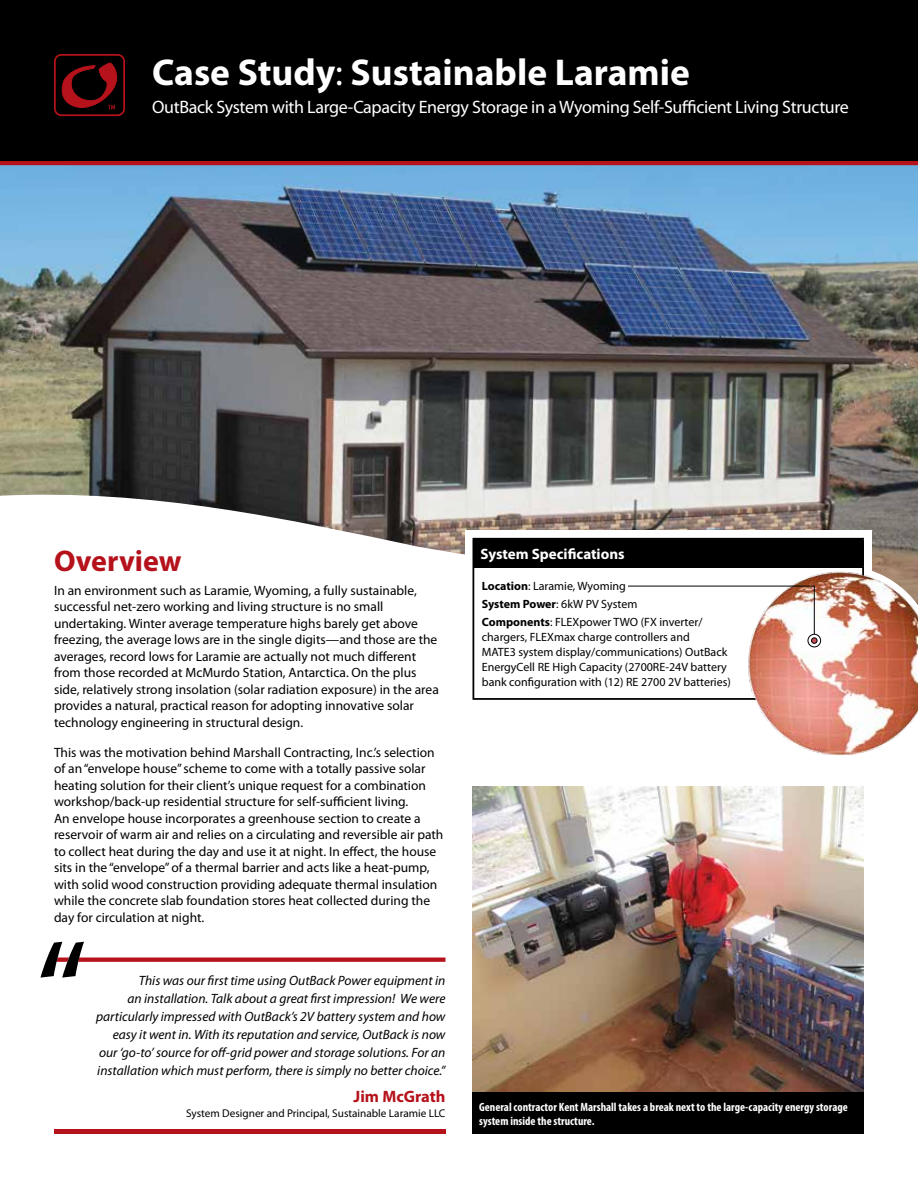
<style>
.page{position:relative;width:918px;height:1188px;background:#fff}
.page>*{position:absolute;margin:0;border:0;box-sizing:border-box;transform-origin:0 0}
.t1{font:700 37.5px "Myriad Pro";color:#fff}
.t2{font:700 30px "Myriad Pro";color:#b5121b}
.t3{font:18px "Myriad Pro";letter-spacing:-.02em;color:#fff}
.t4{font:700 16.5px "Myriad Pro";color:#b5121b}
.t5{font:700 15px "Myriad Pro";color:#fff}
.t6{font:13.5px/16.5px "Myriad Pro";color:#000}
.t7{font:italic 13.5px/18px "Myriad Pro";color:#000;text-align:right}
.t8{font:12px/15px "Myriad Pro";color:#000}
.t9{font:700 condensed 12px/13.5px "Myriad Pro";color:#fff}
.t10{font:11.25px "Myriad Pro";color:#000}
.s1{font-weight:400}
.s2{font-weight:700}
</style>
<div class="page">
<div style="left:0;top:0;width:918px;height:161px;background:#000"></div>
<div style="left:54px;top:54px;width:71px;height:62px;border:2px solid #b5121b;border-radius:6px"></div>
<svg style="left:61px;top:62px;width:57px;height:47px"></svg>
<hr style="left:0;top:161px;width:918px;height:4px;background:#b5121b">
<img style="left:0;top:165px;width:918px;height:400px">
<div style="left:465px;top:530px;width:407px;height:159px;background:#fff"></div>
<div style="left:473px;top:539px;width:390px;height:28px;background:#000"></div>
<hr style="left:472px;top:538px;width:392px;height:2px;background:#000">
<hr style="left:472px;top:540px;width:2px;height:26px;background:#000">
<hr style="left:862px;top:540px;width:2px;height:26px;background:#000">
<hr style="left:472px;top:566px;width:392px;height:2px;background:#000">
<hr style="left:472px;top:568px;width:2px;height:130px;background:#000">
<hr style="left:472px;top:698px;width:392px;height:2px;background:#000">
<hr style="left:54px;top:1130px;width:392px;height:4px;background:#b5121b">
<svg style="left:40px;top:942px;width:406px;height:36px"></svg>
<svg style="left:628px;top:565px;width:290px;height:190px"></svg>
<img style="left:472px;top:786px;width:392px;height:307px">
<div style="left:472px;top:1093px;width:392px;height:41px;background:#000"></div>
<h1 class="t1" style="left:152px;top:51px;width:539px">Case Study<span class="s1">:</span> Sustainable Laramie</h1>
<h3 class="t3" style="left:152px;top:97px;width:698px">OutBack System with Large-Capacity Energy Storage in a Wyoming Self-Sufficient Living Structure</h3>
<h2 class="t2" style="left:54px;top:544px;width:129px">Overview</h2>
<p class="t6" style="left:54px;top:582px;width:386px">In an environment such as Laramie, Wyoming, a fully sustainable, successful net-zero working and living structure is no small undertaking. Winter average temperature highs barely get above freezing, the average lows are in the single digits—and those are the averages, record lows for Laramie are actually not much different from those recorded at McMurdo Station, Antarctica. On the plus side, relatively strong insolation (solar radiation exposure) in the area provides a natural, practical reason for adopting innovative solar technology engineering in structural design.</p>
<p class="t6" style="left:54px;top:744px;width:391px">This was the motivation behind Marshall Contracting, Inc.’s selection of an “envelope house” scheme to come with a totally passive solar heating solution for their client’s unique request for a combination workshop/back-up residential structure for self-sufficient living.<br>An envelope house incorporates a greenhouse section to create a reservoir of warm air and relies on a circulating and reversible air path to collect heat during the day and use it at night. In effect, the house sits in the “envelope” of a thermal barrier and acts like a heat-pump, with solid wood construction providing adequate thermal insulation while the concrete slab foundation stores heat collected during the day for circulation at night.</p>
<p class="t5" style="left:481px;top:545px;width:146px">System Specifications</p>
<p class="t8" style="left:482px;top:577px;width:222px;line-height:18.3px"><span class="s2">Location</span>: Laramie, Wyoming<br><span class="s2">System Power</span>: 6kW PV System<br><span class="s2">Components</span>: FLEXpower TWO (FX inverter/</p>
<p class="t8" style="left:482px;top:630px;width:251px">chargers, FLEXmax charge controllers and<br>MATE3 system display/communications) OutBack EnergyCell RE High Capacity (2700RE-24V battery bank configuration with (12) RE 2700 2V batteries)</p>
<p class="t7" style="left:96px;top:972px;width:351px">This was our first time using OutBack Power equipment in<br>an installation. Talk about a great first impression! We were particularly impressed with OutBack’s 2V battery system and how easy it went in. With its reputation and service, OutBack is now our ‘go-to’ source for off-grid power and storage solutions. For an installation which must perform, there is simply no better choice.”</p>
<p class="t4" style="left:354px;top:1087px;width:93px">Jim McGrath</p>
<p class="t10" style="left:186px;top:1107px;width:261px">System Designer and Principal, Sustainable Laramie LLC</p>
<p class="t9" style="left:479px;top:1100px;width:370px">General contractor Kent Marshall takes a break next to the large-capacity energy storage system inside the structure.</p>
</div>
